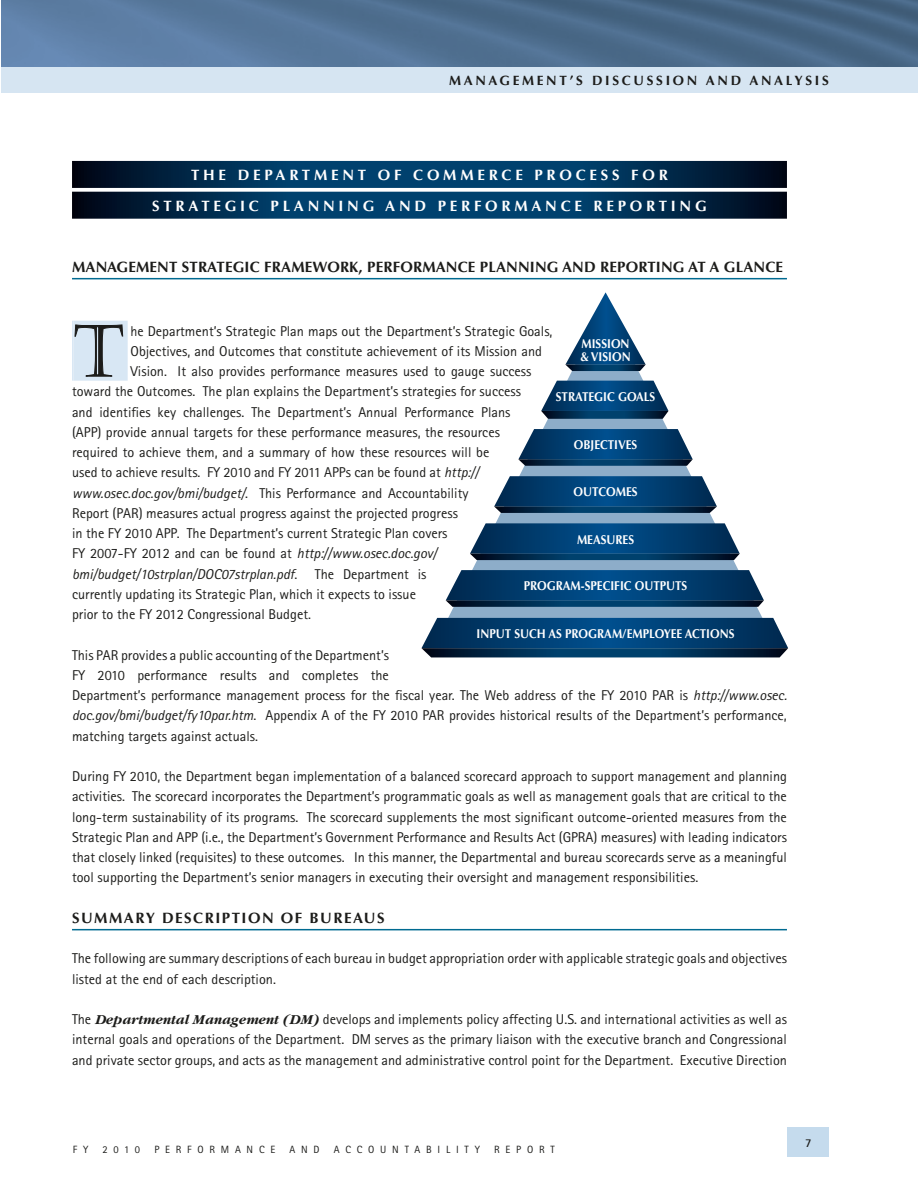
<style>
.page{position:relative;width:918px;height:1188px;background:#fff}
.page>*{position:absolute;margin:0;border:0;box-sizing:border-box;transform-origin:0 0}
.t1{font:70.95px "Castellar";color:#1c1c1a}
.t2{font:700 15px "Optima";letter-spacing:.01em;color:#1c1c1a}
.t3{font:700 15px "Optima";letter-spacing:.25em;color:#fff}
.t4{font:14.25px/20.2px "Rotis Sans Serif";color:#1c1c1a}
.t5{font:italic 14.25px "Rotis Sans Serif";color:#1c1c1a}
.t6{font:700 13.5px "Optima";letter-spacing:.2em;color:#1c1c1a}
.t7{font:700 12.9px/12.8px "Optima";color:#fff;scale:.9 1}
.t8{font:700 12px "Rotis Sans Serif";color:#1c1c1a}
.t9{font:10.5px "Rotis Sans Serif";letter-spacing:.55em;color:#1c1c1a}
.s1{font-style:italic}
.s2{font-style:normal}
.s3{font-family:"Garamond";font-weight:700;font-style:italic}
</style>
<div class="page">
<svg style="left:72px;top:161px;width:715px;height:27px;background:#003054"></svg>
<svg style="left:72px;top:192px;width:715px;height:27px;background:#033255"></svg>
<hr style="left:72px;top:278px;width:715px;height:1px;background:#006a91">
<hr style="left:72px;top:321px;width:2px;height:60px;background:#d8e7f4">
<div style="left:74px;top:321px;width:54px;height:60px;background:#d8e7f4"></div>
<hr style="left:72px;top:929px;width:715px;height:1px;background:#006a91">
<svg style="left:74px;top:324px;width:49px;height:53px"></svg>
<svg style="left:441px;top:371px;width:328px;height:247px"></svg>
<svg style="left:422px;top:618px;width:366px;height:39px;background:#0a416e"></svg>
<svg style="left:446px;top:570px;width:318px;height:37px;background:#0c4471"></svg>
<svg style="left:470px;top:523px;width:270px;height:37px;background:#0f4673"></svg>
<svg style="left:494px;top:476px;width:223px;height:37px;background:#124875"></svg>
<svg style="left:518px;top:429px;width:175px;height:37px;background:#164c78"></svg>
<svg style="left:541px;top:381px;width:127px;height:38px;background:#1b4f7a"></svg>
<svg style="left:565px;top:292px;width:81px;height:79px"></svg>
<div style="left:788px;top:1127px;width:41px;height:29px;background:#c5dbed"></div>
<img style="left:1px;top:0;width:917px;height:67px">
<div style="left:1px;top:67px;width:917px;height:25px;background:#d6e5f2"></div>
<p class="t6" style="left:449px;top:72px;width:381px">MANAGEMENT’S DISCUSSION AND ANALYSIS</p>
<p class="t3" style="left:191px;top:167px;width:24px">THE</p>
<p class="t3" style="left:238px;top:167px;width:29px">DEPARTMENT</p>
<p class="t3" style="left:378px;top:167px;width:13px">OF</p>
<p class="t3" style="left:413px;top:167px;width:29px">COMMERCE</p>
<p class="t3" style="left:535px;top:167px;width:25px">PROCESS</p>
<p class="t3" style="left:631px;top:167px;width:13px">FOR</p>
<p class="t3" style="left:152px;top:197px;width:25px">STRATEGIC</p>
<p class="t3" style="left:271px;top:197px;width:26px">P LANNING</p>
<p class="t3" style="left:385px;top:197px;width:15px">AND</p>
<p class="t3" style="left:438px;top:197px;width:27px">PERFORMANCE</p>
<p class="t3" style="left:594px;top:197px;width:27px">REPORTING</p>
<p class="t2" style="left:72px;top:258px;width:25px">MANAGEMENT</p>
<p class="t2" style="left:182px;top:258px;width:18px">STRATEGIC</p>
<p class="t2" style="left:264px;top:258px;width:20px">FRAMEWOR</p>
<p class="t2" style="left:349px;top:258px;width:38px">K, PERFORMANCE</p>
<p class="t2" style="left:480px;top:258px;width:20px">PLANNING</p>
<p class="t2" style="left:562px;top:258px;width:12px">AND</p>
<p class="t2" style="left:600px;top:258px;width:20px">REPORTING</p>
<p class="t2" style="left:688px;top:258px;width:58px">AT A GLANCE</p>
<h1 class="t1" style="left:74px;top:314px;width:51px">T</h1>
<p class="t4" style="left:131px;top:321px;width:423px">he Department’s Strategic Plan maps out the Department’s Strategic Goals,</p>
<p class="t7" style="left:580px;top:337px;width:57px">MISSION &amp; VISION</p>
<p class="t7" style="left:556px;top:390px;width:112px">STRATEGIC GOALS</p>
<p class="t7" style="left:574px;top:438px;width:72px">OBJECTIVES</p>
<p class="t7" style="left:574px;top:486px;width:73px">OUTCOMES</p>
<p class="t7" style="left:577px;top:533px;width:65px">MEASURES</p>
<p class="t7" style="left:524px;top:580px;width:183px">PROGRAM-SPECIFIC OUTPUTS</p>
<p class="t7" style="left:477px;top:627px;width:288px">INPUT SUCH AS PROGRAM/EMPLOYEE ACTIONS</p>
<p class="t4" style="left:131px;top:341px;width:413px">Objectives, and Outcomes that constitute achievement of its Mission and</p>
<p class="t4" style="left:131px;top:361px;width:402px">Vision. It also provides performance measures used to gauge success</p>
<p class="t4" style="left:72px;top:381px;width:451px">toward the Outcomes. The plan explains the Department’s strategies for success</p>
<p class="t4" style="left:72px;top:402px;width:440px">and identifies key challenges. The Department’s Annual Performance Plans</p>
<p class="t4" style="left:72px;top:422px;width:429px">(APP) provide annual targets for these performance measures, the resources</p>
<p class="t4" style="left:72px;top:442px;width:419px">required to achieve them, and a summary of how these resources will be</p>
<p class="t4" style="left:72px;top:462px;width:408px">used to achieve results. FY 2010 and FY 2011 APPs can be found at <span class="s1">http://</span></p>
<p class="t4" style="left:72px;top:483px;width:398px"><span class="s1">www.osec.doc.gov/bmi/budget/</span>. This Performance and Accountability</p>
<p class="t4" style="left:72px;top:503px;width:387px">Report (PAR) measures actual progress against the projected progress</p>
<p class="t4" style="left:72px;top:523px;width:377px">in the FY 2010 APP. The Department’s current Strategic Plan covers</p>
<p class="t4" style="left:72px;top:543px;width:366px">FY 2007-FY 2012 and can be found at <span class="s1">http://www.osec.doc.gov/</span></p>
<p class="t5" style="left:72px;top:565px;width:356px">bmi/budget/10strplan/DOC07strplan.pdf<span class="s2">. The Department is</span></p>
<p class="t4" style="left:72px;top:584px;width:345px">currently updating its Strategic Plan, which it expects to issue</p>
<p class="t4" style="left:72px;top:604px;width:240px">prior to the FY 2012 Congressional Budget.</p>
<p class="t4" style="left:72px;top:645px;width:716px">This PAR provides a public accounting of the Department’s<br>FY 2010 performance results and completes the<br>Department’s performance management process for the fiscal year. The Web address of the FY 2010 PAR is <span class="s1">http://www.osec. doc.gov/bmi/budget/fy10par.htm</span>. Appendix A of the FY 2010 PAR provides historical results of the Department’s performance, matching targets against actuals.</p>
<p class="t4" style="left:72px;top:766px;width:716px;text-align:justify">During FY 2010, the Department began implementation of a balanced scorecard approach to support management and planning activities. The scorecard incorporates the Department’s programmatic goals as well as management goals that are critical to the long-term sustainability of its programs. The scorecard supplements the most significant outcome-oriented measures from the Strategic Plan and APP (i.e., the Department’s Government Performance and Results Act (GPRA) measures) with leading indicators that closely linked (requisites) to these outcomes. In this manner, the Departmental and bureau scorecards serve as a meaningful tool supporting the Department’s senior managers in executing their oversight and management responsibilities.</p>
<p class="t2" style="left:72px;top:909px;width:23px">SUMMAR</p>
<p class="t2" style="left:146px;top:909px;width:41px">Y DESCRIPTION</p>
<p class="t2" style="left:281px;top:909px;width:51px">OF BUREAUS</p>
<p class="t4" style="left:72px;top:948px;width:716px">The following are summary descriptions of each bureau in budget appropriation order with applicable strategic goals and objectives listed at the end of each description.</p>
<p class="t4" style="left:72px;top:1009px;width:716px;text-align:justify">The <span class="s3">Departmental Management (DM)</span> develops and implements policy affecting U.S. and international activities as well as internal goals and operations of the Department. DM serves as the primary liaison with the executive branch and Congressional and private sector groups, and acts as the management and administrative control point for the Department. Executive Direction</p>
<p class="t9" style="left:73px;top:1143px;width:17px">F Y</p>
<p class="t9" style="left:103px;top:1143px;width:39px">2010</p>
<p class="t9" style="left:154px;top:1143px;width:122px">PERFORMANCE</p>
<p class="t9" style="left:290px;top:1143px;width:32px">AND</p>
<p class="t9" style="left:334px;top:1143px;width:148px">ACCOUNTABILITY</p>
<p class="t9" style="left:494px;top:1143px;width:62px">REPORT</p>
<p class="t8" style="left:805px;top:1135px;width:8px">7</p>
</div>
